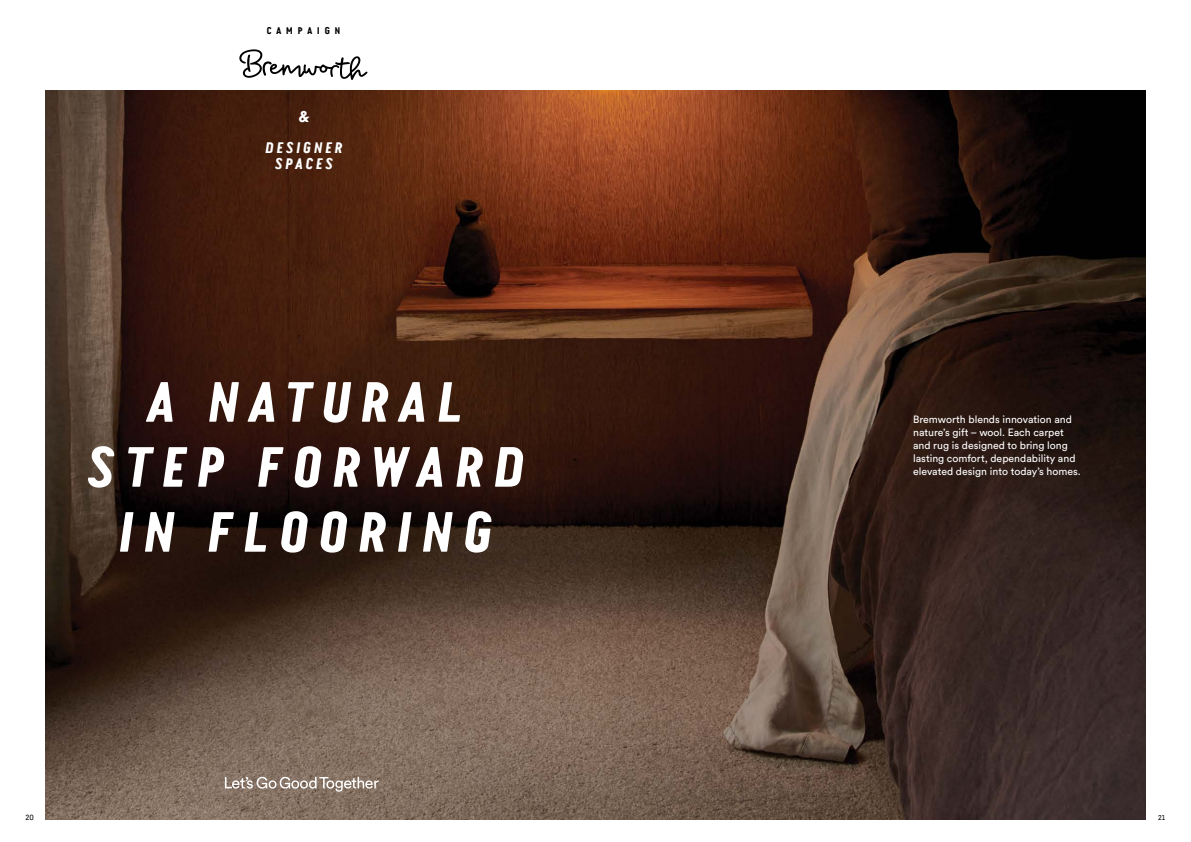
<style>
.page{position:relative;width:1191px;height:842px;background:#fff}
.page>*{position:absolute;margin:0;border:0;box-sizing:border-box;transform-origin:0 0}
.t1{font:italic 700 57px/65px "Van Condensed LF";letter-spacing:.14em;color:#fff;text-align:center}
.t2{font:italic 700 15.6px/31.4px "Van Condensed LF";letter-spacing:.14em;color:#fff;text-align:center}
.t3{font:10.5px/13px "Circular Std";color:#fff}
.t4{font:700 9.9px "Van Condensed LF";letter-spacing:.44em;color:#000}
.t5{font:8px "Van Condensed LF";color:#000}
.t6{font:7.5px "Van Condensed LF";color:#000}
</style>
<div class="page">
<svg style="left:239px;top:49px;width:128px;height:31px"></svg>
<img style="left:45px;top:91px;width:1100px;height:728px">
<svg style="left:225px;top:777px;width:153px;height:15px;background:#a3958a"></svg>
<p class="t4" style="left:266px;top:24px;width:76px">CAMPAIGN</p>
<h2 class="t2" style="left:265px;top:101px;width:79px">&amp;<br>DESIGNER</h2>
<h2 class="t2" style="left:274px;top:148px;width:60px">SPACES</h2>
<h1 class="t1" style="left:84px;top:370px;width:441px">A NATURAL<br>STEP FORWARD<br>IN FLOORING</h1>
<p class="t3" style="left:913px;top:412px;width:169px">Bremworth blends innovation and nature’s gift – wool. Each carpet and rug is designed to bring long lasting comfort, dependability and elevated design into today’s homes.</p>
<p class="t5" style="left:26px;top:812px;width:10px">20</p>
<p class="t6" style="left:1158px;top:812px;width:9px">21</p>
</div>
